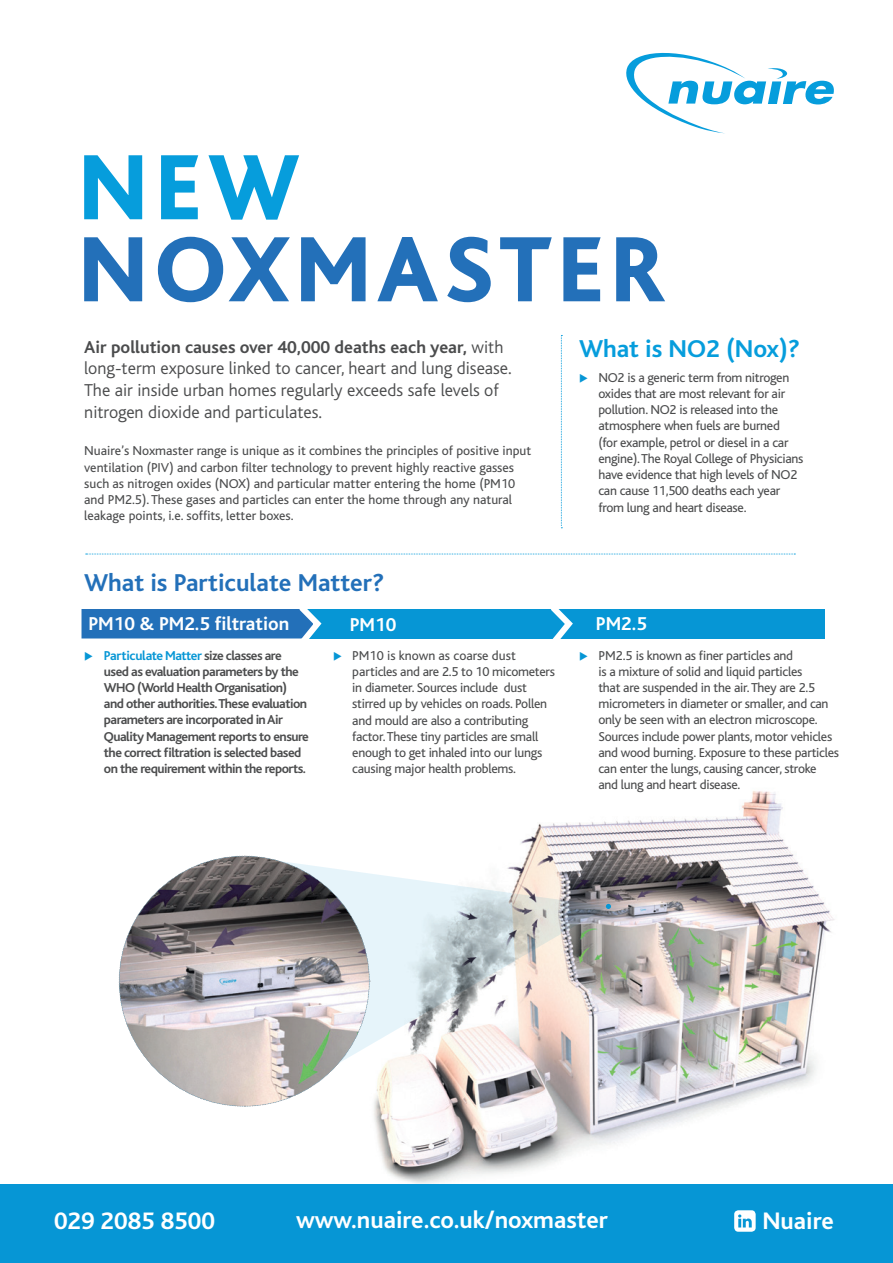
<style>
.page{position:relative;width:893px;height:1263px;background:#fff}
.page>*{position:absolute;margin:0;border:0;box-sizing:border-box;transform-origin:0 0}
.t1{font:700 93.3px "Bliss";letter-spacing:.085em;color:#2370b9}
.t2{font:700 93.3px "Bliss";color:#069ddc}
.t3{font:700 25.5px "Bliss";color:#2370b9}
.t4{font:700 25.5px "Bliss";color:#069ddc}
.t5{font:700 25.05px "Bliss";color:#fff}
.t6{font:700 19.5px "Bliss";color:#fff}
.t7{font:300 18px/21.6px "Bliss";color:#4b4c4d}
.t8{font:13.5px/16.2px "Bliss";letter-spacing:-.02em;color:#4b4c4d}
.t9{font:13.5px/16.2px "Bliss";color:#4b4c4d}
.t10{font:700 13.5px/16.2px "Bliss";letter-spacing:-.04em;color:#4b4c4d}
.s1{font-weight:700}
.s2{color:#0696d5}
</style>
<div class="page">
<img style="left:374px;top:791px;width:461px;height:393px">
<div style="left:305px;top:609px;width:520px;height:29px;background:#0696d5"></div>
<div style="left:0;top:1184px;width:893px;height:79px;background:#0696d5"></div>
<svg style="left:626px;top:52px;width:208px;height:81px"></svg>
<svg style="left:561px;top:335px;width:1px;height:193px"></svg>
<svg style="left:86px;top:554px;width:709px;height:1px"></svg>
<svg style="left:370px;top:858px;width:238px;height:237px"></svg>
<svg style="left:118px;top:855px;width:252px;height:252px"></svg>
<svg style="left:606px;top:904px;width:5px;height:5px"></svg>
<svg style="left:82px;top:609px;width:243px;height:30px;background:#2c78bd"></svg>
<svg style="left:543px;top:609px;width:34px;height:30px"></svg>
<div style="left:734px;top:1210px;width:22px;height:22px;background:#fff;border-radius:4px"></div>
<svg style="left:738px;top:1214px;width:14px;height:13px"></svg>
<svg style="left:84px;top:155px;width:59px;height:65px"></svg>
<svg style="left:161px;top:155px;width:38px;height:65px"></svg>
<svg style="left:208px;top:155px;width:91px;height:65px"></svg>
<svg style="left:84px;top:237px;width:59px;height:65px"></svg>
<svg style="left:157px;top:236px;width:133px;height:67px"></svg>
<svg style="left:301px;top:237px;width:65px;height:65px"></svg>
<svg style="left:377px;top:237px;width:61px;height:65px"></svg>
<svg style="left:447px;top:236px;width:44px;height:67px"></svg>
<svg style="left:500px;top:237px;width:52px;height:65px"></svg>
<svg style="left:563px;top:237px;width:38px;height:65px"></svg>
<svg style="left:616px;top:237px;width:49px;height:65px"></svg>
<h1 class="t2" style="left:79px;top:139px;width:220px">NEW</h1>
<h1 class="t1" style="left:79px;top:221px;width:586px">NOXMASTER</h1>
<h3 class="t7" style="left:84px;top:336px;width:429px"><span class="s1">Air pollution causes over 40,000 deaths each year,</span> with long-term exposure linked to cancer, heart and lung disease.<br>The air inside urban homes regularly exceeds safe levels of nitrogen dioxide and particulates.</h3>
<p class="t9" style="left:84px;top:443px;width:449px">Nuaire’s Noxmaster range is unique as it combines the principles of positive input ventilation (PIV) and carbon filter technology to prevent highly reactive gasses such as nitrogen oxides (NOX) and particular matter entering the home (PM10 and PM2.5). These gases and particles can enter the home through any natural leakage points, i.e. soffits, letter boxes.</p>
<h2 class="t3" style="left:84px;top:569px;width:301px">What is Particulate Matter?</h2>
<h3 class="t6" style="left:88px;top:614px;width:202px">PM10 &amp; PM2.5 filtration</h3>
<p class="t10" style="left:104px;top:647px;width:207px;text-indent:-20px"><span class="s2">◆ Particulate Matter</span> size classes are used as evaluation parameters by the WHO (World Health Organisation) and other authorities.These evaluation parameters are incorporated in Air Quality Management reports to ensure the correct filtration is selected based on the requirement within the reports.</p>
<h3 class="t6" style="left:350px;top:614px;width:48px">PM10</h3>
<p class="t8" style="left:352px;top:647px;width:204px;text-indent:-19px"><span class="s2">◆</span> PM10 is known as coarse dust particles and are 2.5 to 10 micometers in diameter. Sources include dust stirred up by vehicles on roads. Pollen and mould are also a contributing factor. These tiny particles are small enough to get inhaled into our lungs causing major health problems.</p>
<h2 class="t4" style="left:579px;top:335px;width:222px">What is NO2 (Nox)?</h2>
<p class="t8" style="left:598px;top:370px;width:207px;text-indent:-19px"><span class="s2">◆</span> NO2 is a generic term from nitrogen oxides that are most relevant for air pollution. NO2 is released into the atmosphere when fuels are burned<br>(for example, petrol or diesel in a car engine). The Royal College of Physicians have evidence that high levels of NO2 can cause 11,500 deaths each year from lung and heart disease.</p>
<h3 class="t6" style="left:596px;top:614px;width:52px">PM2.5</h3>
<p class="t8" style="left:598px;top:647px;width:242px;text-indent:-19px"><span class="s2">◆</span> PM2.5 is known as finer particles and<br>is a mixture of solid and liquid particles<br>that are suspended in the air. They are 2.5 micrometers in diameter or smaller, and can only be seen with an electron microscope.<br>Sources include power plants, motor vehicles and wood burning. Exposure to these particles can enter the lungs, causing cancer, stroke and lung and heart disease.</p>
<h3 class="t5" style="left:54px;top:1208px;width:162px">029 2085 8500</h3>
<h3 class="t5" style="left:296px;top:1207px;width:313px">www.nuaire.co.uk/noxmaster</h3>
<h3 class="t5" style="left:762px;top:1208px;width:73px">Nuaire</h3>
</div>
